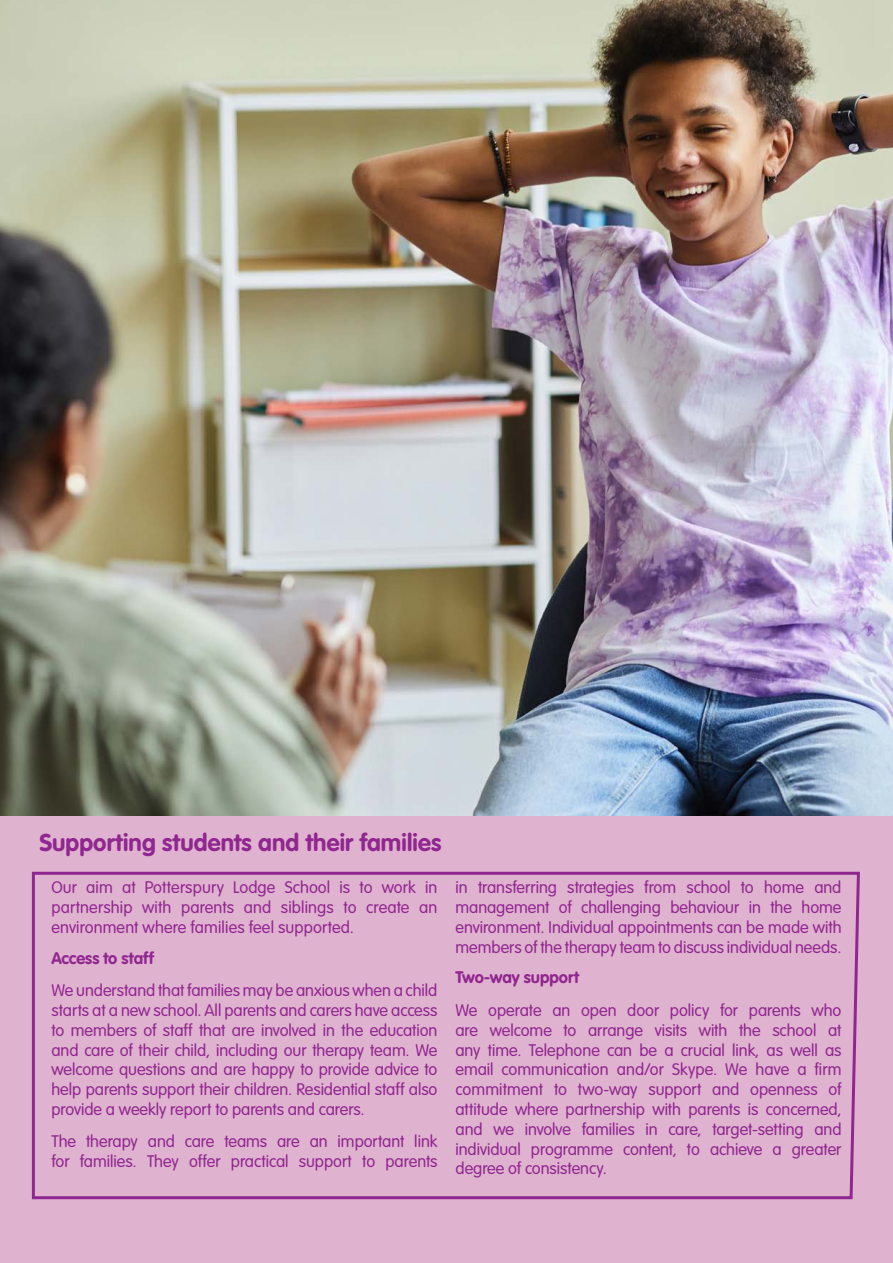
<style>
.page{position:relative;width:893px;height:1263px;background:#fff}
.page>*{position:absolute;margin:0;border:0;box-sizing:border-box;transform-origin:0 0}
._05_Body_text___2mm{font:700 24px "VAG Rounded Std";letter-spacing:.005em;color:#90268f}
._05_Body_text___2mm-2{font:300 16.5px/19.8px "VAG Rounded Std";color:#90268f;text-align:justify}
._05_Body_text___2mm-3{font:700 16.5px "VAG Rounded Std";color:#90268f}
</style>
<div class="page">
<img style="left:0;top:0;width:893px;height:816px">
<div style="left:0;top:816px;width:893px;height:447px;background:#dfb2cf"></div>
<svg style="left:31px;top:871px;width:829px;height:329px"></svg>
<p class="_05_Body_text___2mm" style="left:39px;top:828px;width:403px">Supporting students and their families</p>
<p class="_05_Body_text___2mm-2" style="left:51px;top:878px;width:388px">Our aim at Potterspury Lodge School is to work in partnership with parents and siblings to create an environment where families feel supported.</p>
<p class="_05_Body_text___2mm-3" style="left:51px;top:948px;width:104px">Access to staff</p>
<p class="_05_Body_text___2mm-2" style="left:51px;top:981px;width:388px">We understand that families may be anxious when a child starts at a new school. All parents and carers have access to members of staff that are involved in the education and care of their child, including our therapy team. We welcome questions and are happy to provide advice to help parents support their children. Residential staff also provide a weekly report to parents and carers.</p>
<p class="_05_Body_text___2mm-2" style="left:51px;top:1132px;width:388px">The therapy and care teams are an important link for families. They offer practical support to parents</p>
<p class="_05_Body_text___2mm-2" style="left:455px;top:878px;width:388px">in transferring strategies from school to home and management of challenging behaviour in the home environment. Individual appointments can be made with members of the therapy team to discuss individual needs.</p>
<p class="_05_Body_text___2mm-3" style="left:455px;top:968px;width:125px">Two-way support</p>
<p class="_05_Body_text___2mm-2" style="left:455px;top:1001px;width:388px">We operate an open door policy for parents who are welcome to arrange visits with the school at any time. Telephone can be a crucial link, as well as email communication and/or Skype. We have a firm commitment to two-way support and openness of attitude where partnership with parents is concerned, and we involve families in care, target-setting and individual programme content, to achieve a greater degree of consistency.</p>
</div>
